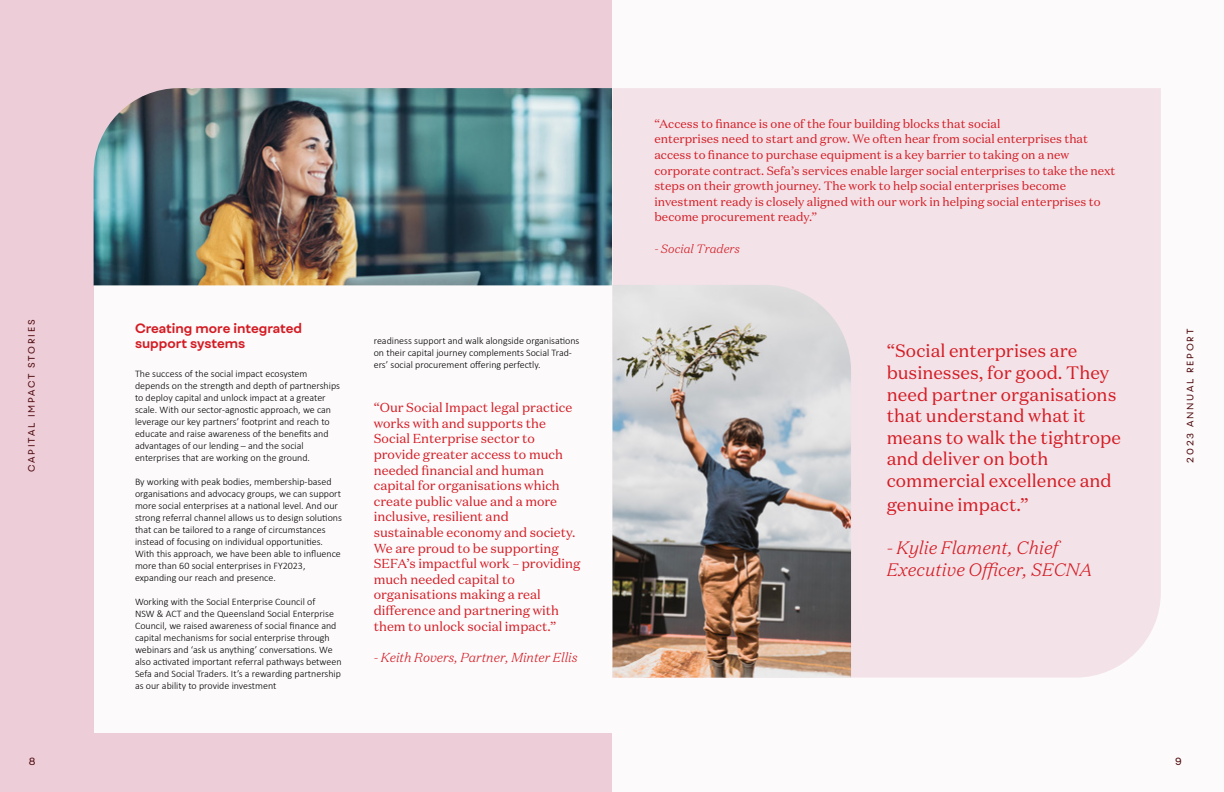
<style>
.page{position:relative;width:1224px;height:792px;background:#fff}
.page>*{position:absolute;margin:0;border:0;box-sizing:border-box;transform-origin:0 0}
.t1{font:18px/21.6px "Domaine Text";color:#d41c24}
.t2{font:italic 300 18px/21.6px "Domaine Text";color:#d41c24}
.t3{font:13px/15.6px "Domaine Text";color:#d41c24}
.t4{font:700 13px/15.6px "Fibra One";color:#d41c24}
.t5{font:italic 300 13px "Domaine Text";color:#d41c24}
.t6{font:12px/15.6px "Domaine Text";color:#d41c24}
.t7{font:italic 300 12px "Domaine Text";color:#d41c24}
.t8{font:300 10px/12px "Calibri";color:#000}
.t9{font:10px "Fibra One";color:#500b0e}
.t10{font:9px "Fibra One";letter-spacing:.2em;color:#500b0e}
</style>
<div class="page">
<div style="left:612px;top:0;width:612px;height:792px;background:#fcfafb"></div>
<div style="left:0;top:0;width:612px;height:792px;background:#eccdd8"></div>
<div style="left:612px;top:88px;width:549px;height:590px;background:#f3e2e8"></div>
<div style="left:94px;top:285px;width:518px;height:448px;background:#fcfafb"></div>
<img style="left:94px;top:88px;width:518px;height:197px">
<img style="left:612px;top:285px;width:239px;height:393px">
<p class="t6" style="left:654px;top:116px;width:463px">“Access to finance is one of the four building blocks that social<br>enterprises need to start and grow. We often hear from social enterprises that access to finance to purchase equipment is a key barrier to taking on a new corporate contract. Sefa’s services enable larger social enterprises to take the next steps on their growth journey. The work to help social enterprises become investment ready is closely aligned with our work in helping social enterprises to become procurement ready.”</p>
<p class="t7" style="left:654px;top:241px;width:87px">- Social Traders</p>
<p class="t10" style="left:26px;top:472px;width:154px;rotate:-90deg">CAPITAL IMPACT STORIES</p>
<p class="t10" style="left:1185px;top:463px;width:135px;rotate:-90deg">2023 ANNUAL REPORT</p>
<h2 class="t4" style="left:135px;top:320px;width:169px">Creating more integrated support systems</h2>
<p class="t8" style="left:135px;top:367px;width:207px">The success of the social impact ecosystem depends on the strength and depth of partnerships to deploy capital and unlock impact at a greater scale. With our sector-agnostic approach, we can leverage our key partners’ footprint and reach to educate and raise awareness of the benefits and advantages of our lending – and the social enterprises that are working on the ground.</p>
<p class="t8" style="left:135px;top:475px;width:209px">By working with peak bodies, membership-based organisations and advocacy groups, we can support more social enterprises at a national level. And our strong referral channel allows us to design solutions that can be tailored to a range of circumstances instead of focusing on individual opportunities.<br>With this approach, we have been able to influence more than 60 social enterprises in FY2023, expanding our reach and presence.</p>
<p class="t8" style="left:135px;top:595px;width:208px">Working with the Social Enterprise Council of<br>NSW &amp; ACT and the Queensland Social Enterprise Council, we raised awareness of social finance and capital mechanisms for social enterprise through webinars and ‘ask us anything’ conversations. We also activated important referral pathways between Sefa and Social Traders. It’s a rewarding partnership as our ability to provide investment</p>
<p class="t8" style="left:374px;top:334px;width:207px">readiness support and walk alongside organisations on their capital journey complements Social Trad&shy;ers’ social procurement offering perfectly.</p>
<h1 class="t1" style="left:887px;top:340px;width:236px">“Social enterprises are businesses, for good. They need partner organisations that understand what it means to walk the tightrope and deliver on both commercial excellence and</h1>
<h1 class="t1" style="left:887px;top:494px;width:143px">genuine impact.”</h1>
<h1 class="t2" style="left:887px;top:537px;width:207px">- Kylie Flament, Chief<br>Executive Officer, SECNA</h1>
<p class="t3" style="left:374px;top:400px;width:208px">“Our Social Impact legal practice works with and supports the<br>Social Enterprise sector to provide greater access to much needed financial and human capital for organisations which create public value and a more inclusive, resilient and sustainable economy and society.<br>We are proud to be supporting<br>SEFA’s impactful work – providing much needed capital to organisations making a real difference and partnering with them to unlock social impact.”</p>
<h2 class="t5" style="left:374px;top:649px;width:205px">- Keith Rovers, Partner, Minter Ellis</h2>
<p class="t9" style="left:29px;top:755px;width:8px">8</p>
<p class="t9" style="left:1175px;top:755px;width:8px">9</p>
</div>
